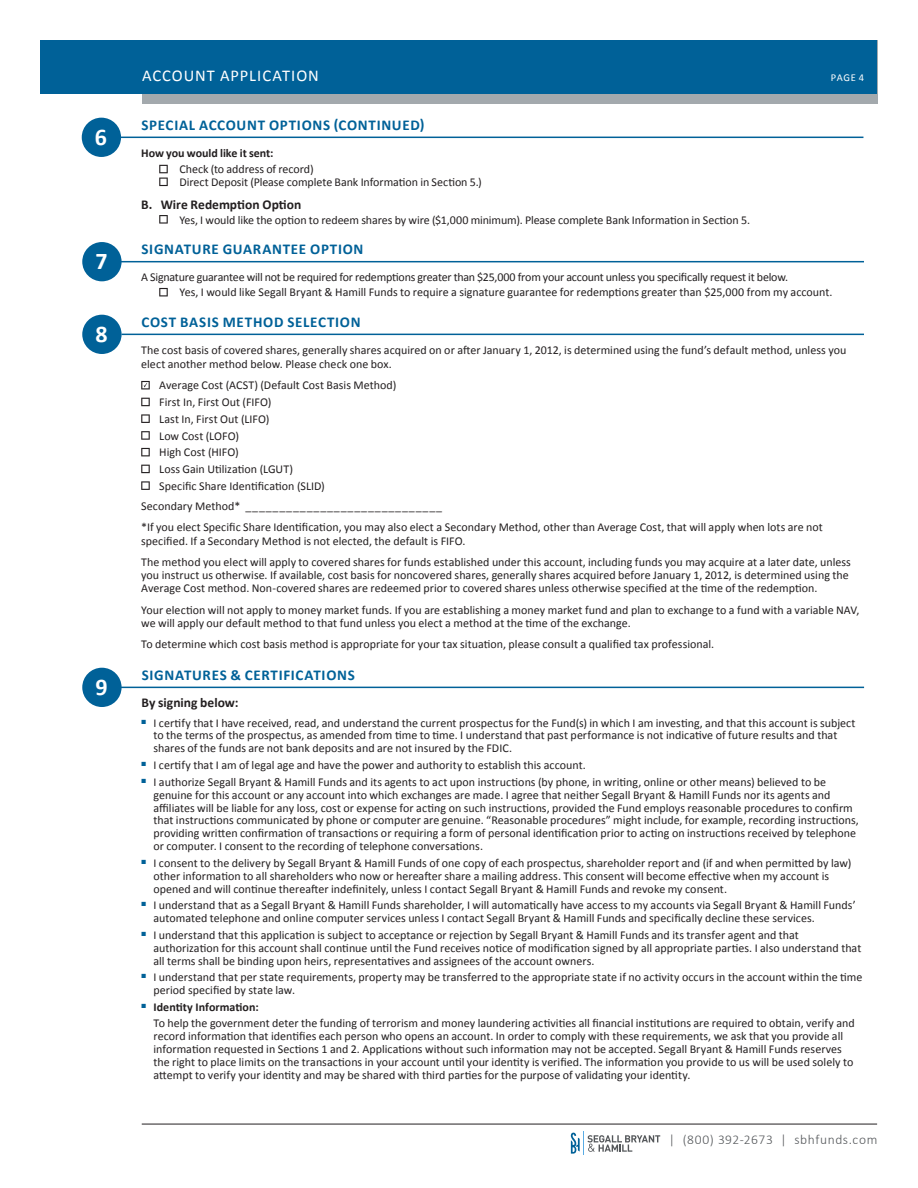
<style>
.page{position:relative;width:918px;height:1188px;background:#fff}
.page>*{position:absolute;margin:0;border:0;box-sizing:border-box;transform-origin:0 0}
.Sub_Headers{font:700 24px "Calibri";color:#fff}
.t1{font:16.5px "Calibri";letter-spacing:.06em;color:#fff}
.Sub_Headers-2{font:700 15px "Calibri";letter-spacing:.045em;color:#006198}
.Account_Options{font:700 13.5px "Calibri";color:#231f20}
.t2{font:300 13.5px "Calibri";letter-spacing:.045em;color:#54575a}
.Body_Copy{font:12px/12.9px "Calibri";color:#231f20}
.Section_End_Paragrap{font:12px/13.2px "Calibri";color:#231f20}
.Body_Copy-2{font:12px "Calibri";letter-spacing:-.02em;color:#231f20}
.Body_Copy-3{font:700 12px "Calibri";color:#231f20}
.t3{font:10.5px "Calibri";color:#fff}
</style>
<div class="page">
<hr style="left:142px;top:1124px;width:735px;height:1px;background:#231f20">
<div style="left:142px;top:40px;width:736px;height:64px;background:#a3a9ad"></div>
<div style="left:40px;top:40px;width:838px;height:54px;background:#006198"></div>
<svg style="left:571px;top:1132px;width:89px;height:23px"></svg>
<svg style="left:159px;top:165px;width:9px;height:21px"></svg>
<svg style="left:159px;top:215px;width:9px;height:9px"></svg>
<svg style="left:159px;top:288px;width:9px;height:8px"></svg>
<svg style="left:141px;top:381px;width:9px;height:8px"></svg>
<svg style="left:141px;top:398px;width:9px;height:8px"></svg>
<svg style="left:141px;top:414px;width:9px;height:9px"></svg>
<svg style="left:141px;top:431px;width:9px;height:9px"></svg>
<svg style="left:141px;top:448px;width:9px;height:8px"></svg>
<svg style="left:141px;top:465px;width:9px;height:8px"></svg>
<svg style="left:141px;top:481px;width:9px;height:9px"></svg>
<div style="left:82px;top:315px;width:40px;height:39px;background:#006198;border-radius:50%"></div>
<hr style="left:122px;top:334px;width:742px;height:1px;background:#006198">
<div style="left:82px;top:118px;width:39px;height:39px;background:#006198;border-radius:50%"></div>
<hr style="left:121px;top:137px;width:742px;height:1px;background:#006198">
<div style="left:82px;top:242px;width:40px;height:39px;background:#006198;border-radius:50%"></div>
<hr style="left:118px;top:261px;width:746px;height:1px;background:#006198">
<div style="left:82px;top:668px;width:40px;height:39px;background:#006198;border-radius:50%"></div>
<hr style="left:116px;top:687px;width:748px;height:1px;background:#006198">
<p class="Sub_Headers" style="left:95px;top:121px;width:14px">6</p>
<p class="Sub_Headers" style="left:95px;top:246px;width:14px">7</p>
<p class="Sub_Headers" style="left:95px;top:318px;width:14px">8</p>
<p class="Sub_Headers" style="left:95px;top:671px;width:14px">9</p>
<h2 class="t1" style="left:142px;top:65px;width:178px">ACCOUNT APPLICATION</h2>
<p class="t3" style="left:831px;top:71px;width:35px">PAGE 4</p>
<p class="Sub_Headers-2" style="left:142px;top:116px;width:285px">SPECIAL ACCOUNT OPTIONS (CONTINUED)</p>
<p class="Body_Copy-3" style="left:141px;top:146px;width:134px">How you would like it sent:</p>
<p class="Body_Copy" style="left:180px;top:163px;width:136px">Check (to address of record)</p>
<p class="Body_Copy" style="left:180px;top:176px;width:304px">Direct Deposit (Please complete Bank Information in Section 5.)</p>
<p class="Account_Options" style="left:141px;top:195px;width:162px">B. Wire Redemption Option</p>
<p class="Body_Copy" style="left:179px;top:213px;width:572px">Yes, I would like the option to redeem shares by wire ($1,000 minimum). Please complete Bank Information in Section 5.</p>
<p class="Sub_Headers-2" style="left:142px;top:240px;width:223px">SIGNATURE GUARANTEE OPTION</p>
<p class="Body_Copy-2" style="left:141px;top:270px;width:649px">A Signature guarantee will not be required for redemptions greater than $25,000 from your account unless you specifically request it below.</p>
<p class="Section_End_Paragrap" style="left:180px;top:286px;width:655px">Yes, I would like Segall Bryant &amp; Hamill Funds to require a signature guarantee for redemptions greater than $25,000 from my account.</p>
<p class="Sub_Headers-2" style="left:142px;top:313px;width:221px">COST BASIS METHOD SELECTION</p>
<p class="Section_End_Paragrap" style="left:141px;top:344px;width:707px">The cost basis of covered shares, generally shares acquired on or after January 1, 2012, is determined using the fund’s default method, unless you elect another method below. Please check one box.</p>
<p class="Section_End_Paragrap" style="left:159px;top:379px;width:239px">Average Cost (ACST) (Default Cost Basis Method)</p>
<p class="Section_End_Paragrap" style="left:159px;top:396px;width:114px">First In, First Out (FIFO)</p>
<p class="Section_End_Paragrap" style="left:159px;top:412px;width:112px">Last In, First Out (LIFO)</p>
<p class="Section_End_Paragrap" style="left:159px;top:429px;width:81px">Low Cost (LOFO)</p>
<p class="Section_End_Paragrap" style="left:159px;top:446px;width:81px">High Cost (HIFO)</p>
<p class="Section_End_Paragrap" style="left:159px;top:463px;width:135px">Loss Gain Utilization (LGUT)</p>
<p class="Section_End_Paragrap" style="left:159px;top:479px;width:167px">Specific Share Identification (SLID)</p>
<p class="Section_End_Paragrap" style="left:141px;top:500px;width:302px">Secondary Method* _____________________________</p>
<p class="Section_End_Paragrap" style="left:141px;top:521px;width:683px">*If you elect Specific Share Identification, you may also elect a Secondary Method, other than Average Cost, that will apply when lots are not specified. If a Secondary Method is not elected, the default is FIFO.</p>
<p class="Section_End_Paragrap" style="left:141px;top:555px;width:711px">The method you elect will apply to covered shares for funds established under this account, including funds you may acquire at a later date, unless you instruct us otherwise. If available, cost basis for noncovered shares, generally shares acquired before January 1, 2012, is determined using the<br>Average Cost method. Non-covered shares are redeemed prior to covered shares unless otherwise specified at the time of the redemption.</p>
<p class="Section_End_Paragrap" style="left:141px;top:603px;width:720px">Your election will not apply to money market funds. If you are establishing a money market fund and plan to exchange to a fund with a variable NAV, we will apply our default method to that fund unless you elect a method at the time of the exchange.</p>
<p class="Section_End_Paragrap" style="left:141px;top:638px;width:575px">To determine which cost basis method is appropriate for your tax situation, please consult a qualified tax professional.</p>
<p class="Sub_Headers-2" style="left:142px;top:665px;width:215px">SIGNATURES &amp; CERTIFICATIONS</p>
<p class="Account_Options" style="left:141px;top:694px;width:99px">By signing below:</p>
<p class="Body_Copy" style="left:153px;top:716px;width:704px;text-indent:-12px"><sup>■</sup> I certify that I have received, read, and understand the current prospectus for the Fund(s) in which I am investing, and that this account is subject to the terms of the prospectus, as amended from time to time. I understand that past performance is not indicative of future results and that shares of the funds are not bank deposits and are not insured by the FDIC.</p>
<p class="Body_Copy" style="left:141px;top:759px;width:446px"><sup>■</sup> I certify that I am of legal age and have the power and authority to establish this account.</p>
<p class="Body_Copy" style="left:153px;top:775px;width:707px;text-indent:-12px"><sup>■</sup> I authorize Segall Bryant &amp; Hamill Funds and its agents to act upon instructions (by phone, in writing, online or other means) believed to be genuine for this account or any account into which exchanges are made. I agree that neither Segall Bryant &amp; Hamill Funds nor its agents and affiliates will be liable for any loss, cost or expense for acting on such instructions, provided the Fund employs reasonable procedures to confirm that instructions communicated by phone or computer are genuine. “Reasonable procedures” might include, for example, recording instructions, providing written confirmation of transactions or requiring a form of personal identification prior to acting on instructions received by telephone or computer. I consent to the recording of telephone conversations.</p>
<p class="Body_Copy" style="left:153px;top:857px;width:699px;text-indent:-12px"><sup>■</sup> I consent to the delivery by Segall Bryant &amp; Hamill Funds of one copy of each prospectus, shareholder report and (if and when permitted by law) other information to all shareholders who now or hereafter share a mailing address. This consent will become effective when my account is opened and will continue thereafter indefinitely, unless I contact Segall Bryant &amp; Hamill Funds and revoke my consent.</p>
<p class="Body_Copy" style="left:153px;top:899px;width:704px;text-indent:-12px"><sup>■</sup> I understand that as a Segall Bryant &amp; Hamill Funds shareholder, I will automatically have access to my accounts via Segall Bryant &amp; Hamill Funds’ automated telephone and online computer services unless I contact Segall Bryant &amp; Hamill Funds and specifically decline these services.</p>
<p class="Body_Copy" style="left:153px;top:929px;width:709px;text-indent:-12px"><sup>■</sup> I understand that this application is subject to acceptance or rejection by Segall Bryant &amp; Hamill Funds and its transfer agent and that authorization for this account shall continue until the Fund receives notice of modification signed by all appropriate parties. I also understand that all terms shall be binding upon heirs, representatives and assignees of the account owners.</p>
<p class="Body_Copy" style="left:153px;top:971px;width:711px;text-indent:-12px"><sup>■</sup> I understand that per state requirements, property may be transferred to the appropriate state if no activity occurs in the account within the time period specified by state law.</p>
<p class="Body_Copy-3" style="left:141px;top:999px;width:119px"><sup>■</sup> Identity Information:</p>
<p class="Body_Copy" style="left:153px;top:1017px;width:703px">To help the government deter the funding of terrorism and money laundering activities all financial institutions are required to obtain, verify and record information that identifies each person who opens an account. In order to comply with these requirements, we ask that you provide all information requested in Sections 1 and 2. Applications without such information may not be accepted. Segall Bryant &amp; Hamill Funds reserves the right to place limits on the transactions in your account until your identity is verified. The information you provide to us will be used solely to attempt to verify your identity and may be shared with third parties for the purpose of validating your identity.</p>
<p class="t2" style="left:669px;top:1131px;width:210px">| (800) 392-2673 | sbhfunds.com</p>
</div>
